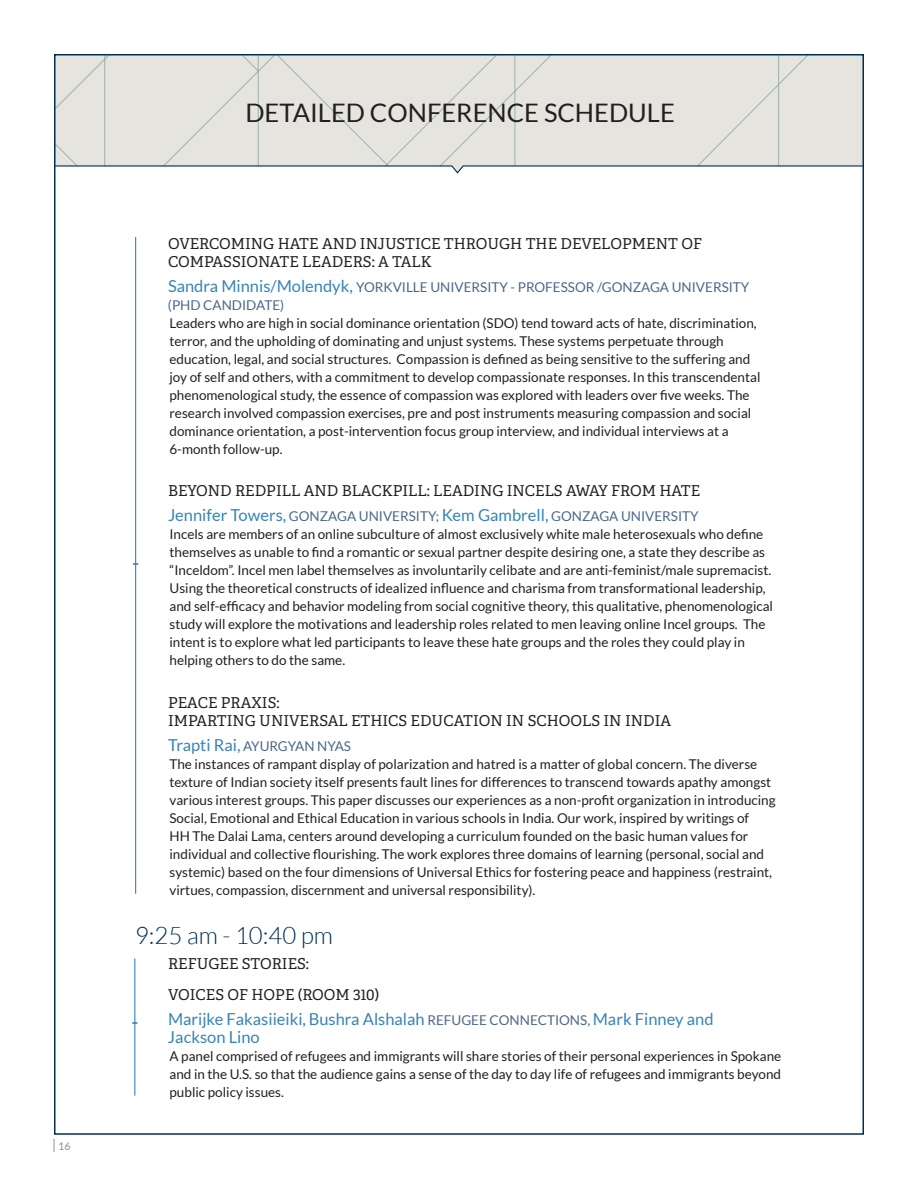
<style>
.page{position:relative;width:918px;height:1188px;background:#fff}
.page>*{position:absolute;margin:0;border:0;box-sizing:border-box;transform-origin:0 0}
.t1{font:25.5px "Lato";color:#231f20}
.t2{font:300 24px "Lato";color:#002e54}
.t3{font:16.5px/18px "Lato";color:#3684b6}
.t4{font:15px/18px "Adelle";color:#231f20}
.t5{font:13.5px/18px "Lato";color:#231f20}
.t6{font:13.5px/18px "Lato";color:#4a688a}
.t7{font:500 10.5px "Lato";color:#939598}
.s1{font-size:16.5px;color:#3684b6}
.s2{color:#4a688a}
.s3{font-size:13.5px;color:#4a688a}
</style>
<div class="page">
<svg style="left:54px;top:1139px;width:1px;height:13px"></svg>
<div style="left:57px;top:57px;width:804px;height:108px;background:#e6e4df"></div>
<svg style="left:57px;top:165px;width:804px;height:9px"></svg>
<hr style="left:135px;top:237px;width:1px;height:327px;background:#3684b6">
<hr style="left:135px;top:564px;width:1px;height:330px;background:#3684b6">
<hr style="left:134px;top:958px;width:1px;height:65px;background:#3684b6">
<hr style="left:134px;top:1023px;width:1px;height:73px;background:#3684b6">
<p class="t7" style="left:59px;top:1138px;width:14px">16</p>
<h1 class="t1" style="left:245px;top:99px;width:431px">DETAILED CONFERENCE SCHEDULE</h1>
<p class="t4" style="left:168px;top:235px;width:536px">OVERCOMING HATE AND INJUSTICE THROUGH THE DEVELOPMENT OF<br>COMPASSIONATE LEADERS: A TALK</p>
<p class="t6" style="left:168px;top:278px;width:583px"><span class="s1">Sandra Minnis/Molendyk,</span> YORKVILLE UNIVERSITY - PROFESSOR /GONZAGA UNIVERSITY (PHD CANDIDATE)</p>
<p class="t5" style="left:169px;top:314px;width:592px">Leaders who are high in social dominance orientation (SDO) tend toward acts of hate, discrimination, terror, and the upholding of dominating and unjust systems. These systems perpetuate through education, legal, and social structures. Compassion is defined as being sensitive to the suffering and joy of self and others, with a commitment to develop compassionate responses. In this transcendental phenomenological study, the essence of compassion was explored with leaders over five weeks. The research involved compassion exercises, pre and post instruments measuring compassion and social dominance orientation, a post-intervention focus group interview, and individual interviews at a 6-month follow-up.</p>
<p class="t4" style="left:168px;top:482px;width:534px">BEYOND REDPILL AND BLACKPILL: LEADING INCELS AWAY FROM HATE</p>
<p class="t5" style="left:168px;top:507px;width:607px"><span class="s1">Jennifer Towers,</span> <span class="s2">GONZAGA UNIVERSITY;</span> <span class="s1">Kem Gambrell,</span> <span class="s2">GONZAGA UNIVERSITY<br></span>Incels are members of an online subculture of almost exclusively white male heterosexuals who define themselves as unable to find a romantic or sexual partner despite desiring one, a state they describe as “Inceldom”. Incel men label themselves as involuntarily celibate and are anti-feminist/male supremacist.<br>Using the theoretical constructs of idealized influence and charisma from transformational leadership, and self-efficacy and behavior modeling from social cognitive theory, this qualitative, phenomenological study will explore the motivations and leadership roles related to men leaving online Incel groups. The intent is to explore what led participants to leave these hate groups and the roles they could play in helping others to do the same.</p>
<p class="t4" style="left:168px;top:694px;width:505px">PEACE PRAXIS:<br>IMPARTING UNIVERSAL ETHICS EDUCATION IN SCHOOLS IN INDIA</p>
<p class="t5" style="left:168px;top:737px;width:609px"><span class="s1">Trapti Rai,</span> <span class="s2">AYURGYAN NYAS<br></span>The instances of rampant display of polarization and hatred is a matter of global concern. The diverse texture of Indian society itself presents fault lines for differences to transcend towards apathy amongst various interest groups. This paper discusses our experiences as a non-profit organization in introducing Social, Emotional and Ethical Education in various schools in India. Our work, inspired by writings of<br>HH The Dalai Lama, centers around developing a curriculum founded on the basic human values for individual and collective flourishing. The work explores three domains of learning (personal, social and systemic) based on the four dimensions of Universal Ethics for fostering peace and happiness (restraint, virtues, compassion, discernment and universal responsibility).</p>
<h2 class="t2" style="left:135px;top:923px;width:199px">9:25 am - 10:40 pm</h2>
<p class="t4" style="left:168px;top:948px;width:213px;line-height:31.5px">REFUGEE STORIES:<br>VOICES OF HOPE (ROOM 310)</p>
<p class="t3" style="left:168px;top:1010px;width:547px">Marijke Fakasiieiki, Bushra Alshalah <span class="s3">REFUGEE CONNECTIONS,</span> Mark Finney and<br>Jackson Lino</p>
<p class="t5" style="left:170px;top:1047px;width:613px;text-align:justify">A panel comprised of refugees and immigrants will share stories of their personal experiences in Spokane and in the U.S. so that the audience gains a sense of the day to day life of refugees and immigrants beyond public policy issues.</p>
</div>
